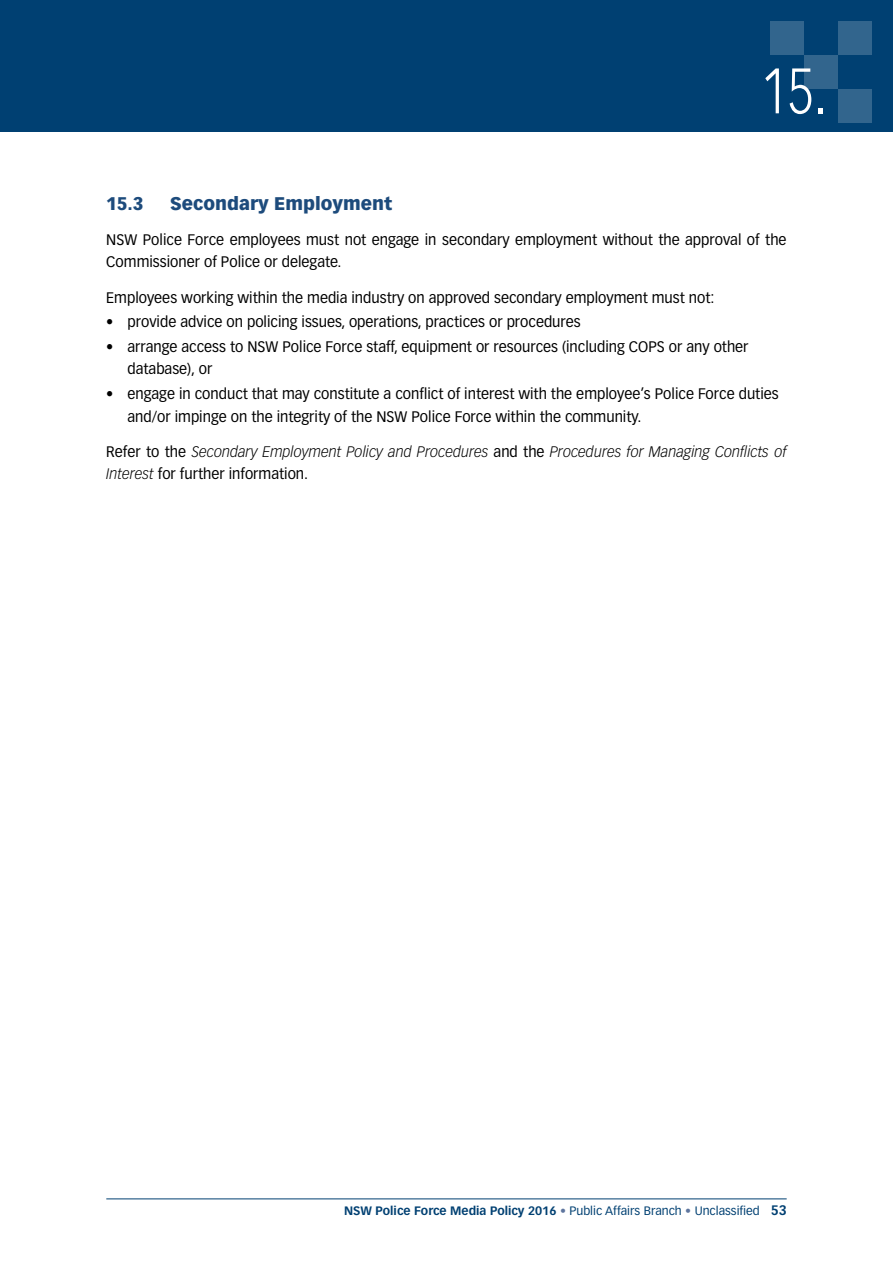
<style>
.page{position:relative;width:893px;height:1263px;background:#fff}
.page>*{position:absolute;margin:0;border:0;box-sizing:border-box;transform-origin:0 0}
.t1{font:300 63px "Vectora LT Std";color:#fff;scale:.8 1}
.Subhead{font:900 18px "Vectora LT Std";color:#1d4b7c}
.Dotpoints-body{font:15px/22.5px "Vectora LT Std";color:#000;scale:.96 1}
.Body{font:italic 300 15px/22.5px "Vectora LT Std";color:#000;scale:.96 1}
.Body_under_heading_1{font:15px/22.5px "Vectora LT Std";color:#000;scale:.96 1}
.Body-2{font:15px "Vectora LT Std";color:#000;scale:.96 1}
.t2{font:12px "Vectora LT Std";color:#004072}
.s1{font-weight:400;font-style:normal}
.s2{font-weight:700}
.s3{font-weight:700;color:#5e759e}
.s4{font-weight:700;font-size:13.5px}
</style>
<div class="page">
<hr style="left:106px;top:1198px;width:681px;height:1px;background:#004072">
<div style="left:0;top:0;width:893px;height:132px;background:#004072"></div>
<div style="left:838px;top:89px;width:34px;height:34px;background:#32658d"></div>
<div style="left:804px;top:55px;width:34px;height:34px;background:#32658d"></div>
<div style="left:770px;top:21px;width:34px;height:34px;background:#32658d"></div>
<div style="left:838px;top:21px;width:34px;height:34px;background:#32658d"></div>
<h1 class="t1" style="left:761px;top:55px;width:83px">15.</h1>
<h2 class="Subhead" style="left:106px;top:192px;width:39px">15.3</h2>
<h2 class="Subhead" style="left:170px;top:192px;width:224px">Secondary Employment</h2>
<p class="Body_under_heading_1" style="left:106px;top:228px;width:710px">NSW Police Force employees must not engage in secondary employment without the approval of the<br>Commissioner of Police or delegate.</p>
<p class="Body-2" style="left:106px;top:288px;width:635px">Employees working within the media industry on approved secondary employment must not:</p>
<p class="Dotpoints-body" style="left:106px;top:311px;width:496px">• provide advice on policing issues, operations, practices or procedures</p>
<p class="Dotpoints-body" style="left:128px;top:335px;width:648px;text-indent:-21px">• arrange access to NSW Police Force staff, equipment or resources (including COPS or any other database), or</p>
<p class="Dotpoints-body" style="left:128px;top:383px;width:680px;text-indent:-21px">• engage in conduct that may constitute a conflict of interest with the employee’s Police Force duties and/or impinge on the integrity of the NSW Police Force within the community.</p>
<p class="Body" style="left:106px;top:440px;width:710px"><span class="s1">Refer to the</span> Secondary Employment Policy and Procedures <span class="s1">and the</span> Procedures for Managing Conflicts of<br>Interest <span class="s1">for further information.</span></p>
<p class="t2" style="left:344px;top:1204px;width:444px"><span class="s2">NSW Police Force Media Policy 2016</span> <span class="s3">•</span> Public Affairs Branch <span class="s3">•</span> Unclassified <span class="s4">53</span></p>
</div>
